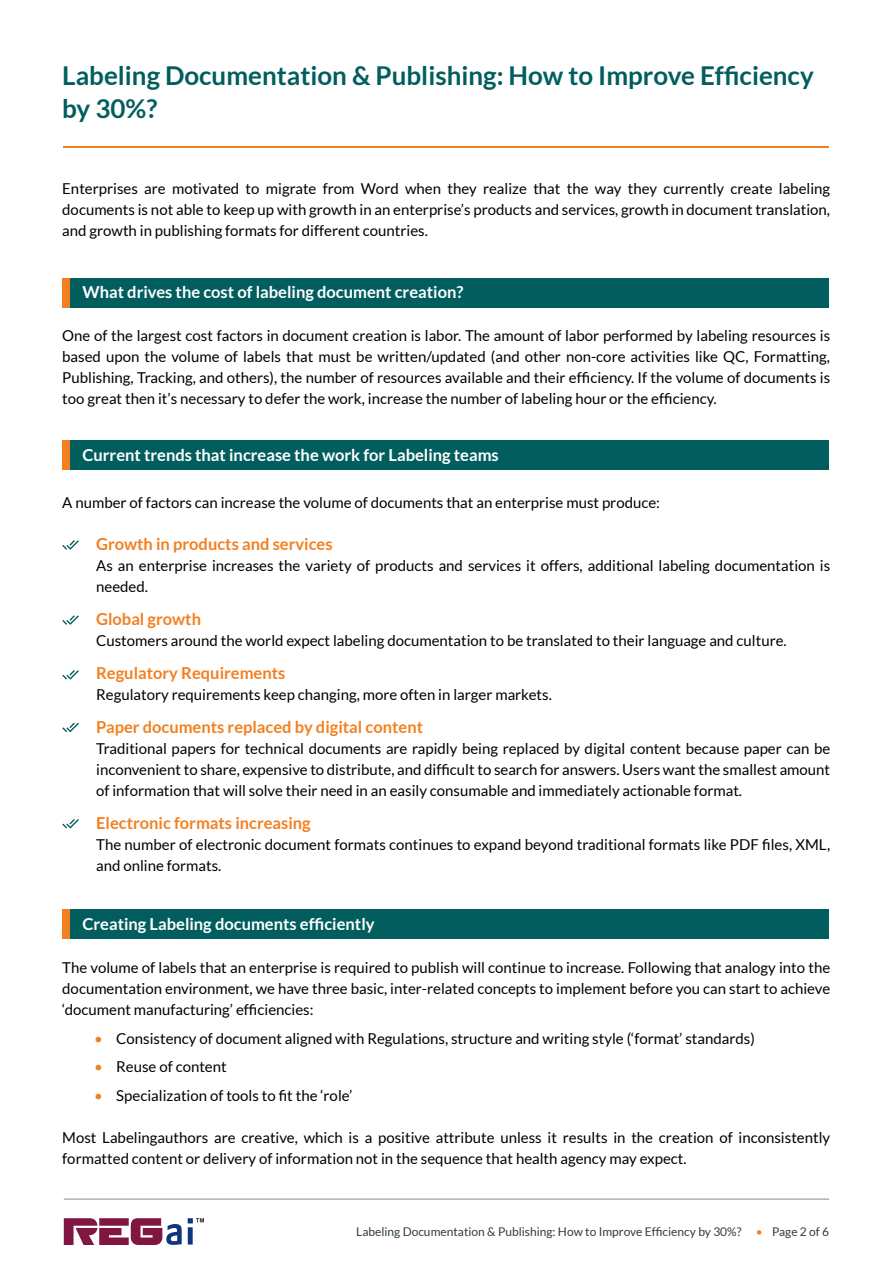
<style>
.page{position:relative;width:893px;height:1263px;background:#fff}
.page>*{position:absolute;margin:0;border:0;box-sizing:border-box;transform-origin:0 0}
.t1{font:700 25.95px/33px "Lato";color:#025e5e}
.t2{font:700 16.5px "Lato";color:#fff}
.t3{font:700 16.5px "Lato";color:#f38020}
.t4{font:15px/21px "Lato";color:#000;text-align:justify}
.t5{font:12px "Lato";color:#2f3e44}
.s1{color:#f38020}
.s2{color:#f48120}
</style>
<div class="page">
<svg style="left:64px;top:1218px;width:118px;height:27px"></svg>
<svg style="left:188px;top:1218px;width:16px;height:26px"></svg>
<hr style="left:64px;top:1199px;width:765px;height:1px;background:#778c95">
<div style="left:62px;top:278px;width:767px;height:29px;background:#025e5e"></div>
<div style="left:62px;top:278px;width:8px;height:29px;background:#f38020"></div>
<div style="left:62px;top:909px;width:767px;height:30px;background:#025e5e"></div>
<div style="left:62px;top:909px;width:8px;height:30px;background:#f38020"></div>
<hr style="left:64px;top:146px;width:765px;height:1px;background:#f38020">
<div style="left:62px;top:441px;width:767px;height:29px;background:#025e5e"></div>
<div style="left:62px;top:441px;width:8px;height:29px;background:#f38020"></div>
<svg style="left:62px;top:540px;width:17px;height:10px"></svg>
<svg style="left:62px;top:615px;width:17px;height:10px"></svg>
<svg style="left:62px;top:670px;width:17px;height:10px"></svg>
<svg style="left:62px;top:723px;width:17px;height:9px"></svg>
<svg style="left:62px;top:819px;width:17px;height:9px"></svg>
<h1 class="t1" style="left:62px;top:58px;width:753px">Labeling Documentation &amp; Publishing: How to Improve Efficiency by 30%?</h1>
<p class="t4" style="left:62px;top:177px;width:769px">Enterprises are motivated to migrate from Word when they realize that the way they currently create labeling documents is not able to keep up with growth in an enterprise’s products and services, growth in document translation, and growth in publishing formats for different countries.</p>
<p class="t2" style="left:82px;top:283px;width:382px">What drives the cost of labeling document creation?</p>
<p class="t4" style="left:62px;top:325px;width:769px">One of the largest cost factors in document creation is labor. The amount of labor performed by labeling resources is based upon the volume of labels that must be written/updated (and other non-core activities like QC, Formatting, Publishing, Tracking, and others), the number of resources available and their efficiency. If the volume of documents is too great then it’s necessary to defer the work, increase the number of labeling hour or the efficiency.</p>
<p class="t2" style="left:82px;top:446px;width:418px">Current trends that increase the work for Labeling teams</p>
<p class="t4" style="left:62px;top:491px;width:599px">A number of factors can increase the volume of documents that an enterprise must produce:</p>
<p class="t3" style="left:96px;top:535px;width:238px">Growth in products and services</p>
<p class="t4" style="left:96px;top:555px;width:736px">As an enterprise increases the variety of products and services it offers, additional labeling documentation is needed.</p>
<p class="t3" style="left:96px;top:610px;width:106px">Global growth</p>
<p class="t4" style="left:96px;top:630px;width:692px">Customers around the world expect labeling documentation to be translated to their language and culture.</p>
<p class="t3" style="left:96px;top:664px;width:191px">Regulatory Requirements</p>
<p class="t4" style="left:96px;top:684px;width:457px">Regulatory requirements keep changing, more often in larger markets.</p>
<p class="t3" style="left:96px;top:718px;width:328px">Paper documents replaced by digital content</p>
<p class="t4" style="left:96px;top:738px;width:736px">Traditional papers for technical documents are rapidly being replaced by digital content because paper can be inconvenient to share, expensive to distribute, and difficult to search for answers. Users want the smallest amount of information that will solve their need in an easily consumable and immediately actionable format.</p>
<p class="t3" style="left:96px;top:814px;width:216px">Electronic formats increasing</p>
<p class="t4" style="left:96px;top:834px;width:736px">The number of electronic document formats continues to expand beyond traditional formats like PDF files, XML, and online formats.</p>
<p class="t2" style="left:82px;top:914px;width:294px">Creating Labeling documents efficiently</p>
<p class="t4" style="left:62px;top:957px;width:769px">The volume of labels that an enterprise is required to publish will continue to increase. Following that analogy into the documentation environment, we have three basic, inter-related concepts to implement before you can start to achieve ‘document manufacturing’ efficiencies:</p>
<p class="t4" style="left:94px;top:1027px;width:662px"><span class="s1">•</span> Consistency of document aligned with Regulations, structure and writing style (‘format’ standards)</p>
<p class="t4" style="left:94px;top:1056px;width:134px"><span class="s1">•</span> Reuse of content</p>
<p class="t4" style="left:94px;top:1084px;width:260px"><span class="s1">•</span> Specialization of tools to fit the ‘role’</p>
<p class="t4" style="left:62px;top:1126px;width:769px">Most Labelingauthors are creative, which is a positive attribute unless it results in the creation of inconsistently formatted content or delivery of information not in the sequence that health agency may expect.</p>
<p class="t5" style="left:356px;top:1225px;width:475px">Labeling Documentation &amp; Publishing: How to Improve Efficiency by 30%? <span class="s2">•</span> Page 2 of 6</p>
</div>
